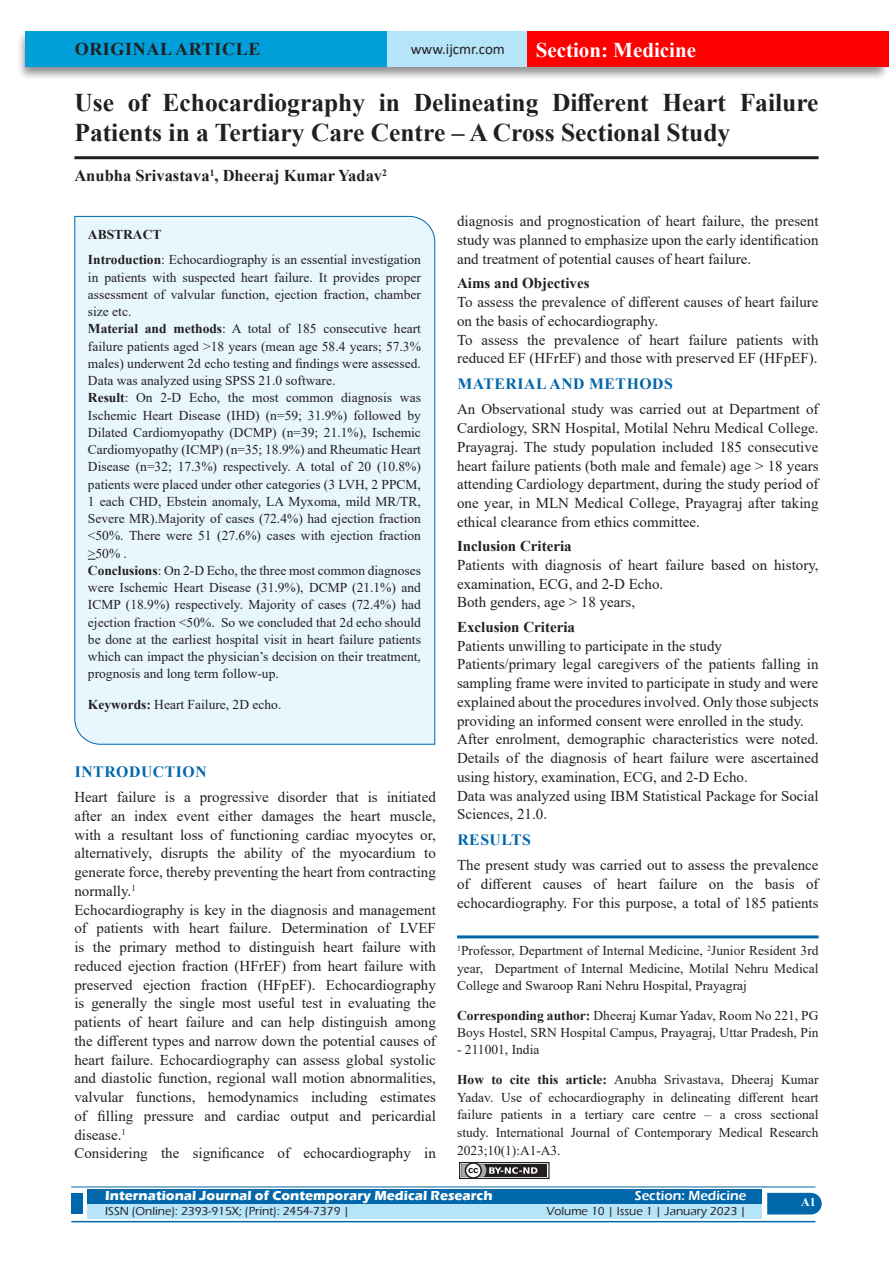
<style>
.page{position:relative;width:893px;height:1263px;background:#fff}
.page>*{position:absolute;margin:0;border:0;box-sizing:border-box;transform-origin:0 0}
.A_Title_New{font:700 25.5px/30px "Times New Roman";color:#231f20}
.t1{font:700 21px "Times New Roman";color:#fff}
.AT_new{font:700 18px "Times New Roman";letter-spacing:.035em;color:#231f20}
.AU-New{font:700 16.5px "Times New Roman";color:#231f20}
.t2{font:700 15.75px "Times New Roman";letter-spacing:.035em;color:#0067aa}
.TX_New{font:15px/18.8px "Times New Roman";color:#231f20;text-align:justify}
.t3{font:700 15px "Times New Roman";color:#231f20}
.t4{font:15px "Calibri";color:#231f20}
.ABS_TEXT_New{font:13.5px/17.2px "Times New Roman";color:#231f20;text-align:justify}
.HTC_new{font:13.5px/17.7px "Times New Roman";letter-spacing:-.005em;color:#231f20;text-align:justify}
.Affi_New{font:13.5px/17.2px "Times New Roman";color:#231f20;text-align:justify}
.Corresponding{font:13.5px/17.2px "Times New Roman";color:#231f20}
.t5{font:700 13.5px "Eras ITC";color:#fff}
.Keyword_New{font:13.5px "Times New Roman";color:#231f20}
.t6{font:600 13.5px "Eras ITC";color:#fff}
.ABS_new{font:700 13.5px "Times New Roman";color:#231f20}
.t7{font:500 12px "Eras ITC";color:#231f20}
.t8{font:700 12px "Times New Roman";color:#fff}
.s1{font-weight:700}
</style>
<div class="page">
<div style="left:16px;top:29px;width:875px;height:52px;background:#231f20;opacity:.5"></div>
<div style="left:25px;top:31px;width:858px;height:35px;background:#b6e4f9"></div>
<div style="left:25px;top:31px;width:362px;height:35px;background:#009fda"></div>
<div style="left:527px;top:31px;width:361px;height:35px;background:#f00"></div>
<div style="left:459px;top:1162px;width:91px;height:17px;border:1px solid #231f20"></div>
<div style="left:461px;top:1164px;width:86px;height:13px;background:#231f20"></div>
<svg style="left:461px;top:1162px;width:76px;height:17px"></svg>
<div style="left:87px;top:1189px;width:674px;height:15px;background:#0067aa"></div>
<div style="left:87px;top:1204px;width:674px;height:15px;background:#b6e4f9"></div>
<svg style="left:767px;top:1193px;width:55px;height:21px"></svg>
<hr style="left:71px;top:1186px;width:744px;height:1px;background:#0067aa">
<hr style="left:71px;top:1221px;width:744px;height:1px;background:#0067aa">
<div style="left:71px;top:1193px;width:12px;height:21px;background:#0067aa"></div>
<hr style="left:74px;top:156px;width:745px;height:3px;background:#231f20">
<div style="left:74px;top:216px;width:361px;height:529px;background:#e8f6fd"></div>
<hr style="left:457px;top:935px;width:362px;height:3px;background:#0067aa">
<p class="AT_new" style="left:75px;top:36px;width:187px">ORIGINAL ARTICLE</p>
<p class="t4" style="left:411px;top:39px;width:96px">www.ijcmr.com</p>
<h2 class="t1" style="left:536px;top:35px;width:162px">Section: Medicine</h2>
<p class="A_Title_New" style="left:74px;top:87px;width:746px">Use of Echocardiography in Delineating Different Heart Failure<br>Patients in a Tertiary Care Centre – A Cross Sectional Study</p>
<p class="AU-New" style="left:74px;top:164px;width:314px">Anubha Srivastava<sup>1</sup>, Dheeraj Kumar Yadav<sup>2</sup></p>
<p class="ABS_new" style="left:88px;top:224px;width:75px">ABSTRACT</p>
<p class="ABS_TEXT_New" style="left:88px;top:251px;width:335px"><span class="s1">Introduction</span>: Echocardiography is an essential investigation in patients with suspected heart failure. It provides proper assessment of valvular function, ejection fraction, chamber size etc.</p>
<p class="ABS_TEXT_New" style="left:88px;top:320px;width:335px"><span class="s1">Material and methods</span>: A total of 185 consecutive heart failure patients aged &gt;18 years (mean age 58.4 years; 57.3% males) underwent 2d echo testing and findings were assessed.<br>Data was analyzed using SPSS 21.0 software.</p>
<p class="ABS_TEXT_New" style="left:88px;top:389px;width:335px"><span class="s1">Result</span>: On 2-D Echo, the most common diagnosis was Ischemic Heart Disease (IHD) (n=59; 31.9%) followed by Dilated Cardiomyopathy (DCMP) (n=39; 21.1%), Ischemic Cardiomyopathy (ICMP) (n=35; 18.9%) and Rheumatic Heart Disease (n=32; 17.3%) respectively. A total of 20 (10.8%) patients were placed under other categories (3 LVH, 2 PPCM, 1 each CHD, Ebstein anomaly, LA Myxoma, mild MR/TR, Severe MR).Majority of cases (72.4%) had ejection fraction &lt;50%. There were 51 (27.6%) cases with ejection fraction &gt;50% .</p>
<p class="ABS_TEXT_New" style="left:88px;top:561px;width:335px"><span class="s1">Conclusions</span>: On 2-D Echo, the three most common diagnoses were Ischemic Heart Disease (31.9%), DCMP (21.1%) and ICMP (18.9%) respectively. Majority of cases (72.4%) had ejection fraction &lt;50%. So we concluded that 2d echo should be done at the earliest hospital visit in heart failure patients which can impact the physician’s decision on their treatment, prognosis and long term follow-up.</p>
<p class="Keyword_New" style="left:88px;top:695px;width:195px"><span class="s1">Keywords:</span> Heart Failure, 2D echo.</p>
<h1 class="t2" style="left:75px;top:760px;width:134px">INTRODUCTION</h1>
<p class="TX_New" style="left:74px;top:787px;width:363px">Heart failure is a progressive disorder that is initiated after an index event either damages the heart muscle, with a resultant loss of functioning cardiac myocytes or, alternatively, disrupts the ability of the myocardium to generate force, thereby preventing the heart from contracting normally.<sup>1</sup></p>
<p class="TX_New" style="left:74px;top:900px;width:363px">Echocardiography is key in the diagnosis and management of patients with heart failure. Determination of LVEF is the primary method to distinguish heart failure with reduced ejection fraction (HFrEF) from heart failure with preserved ejection fraction (HFpEF). Echocardiography is generally the single most useful test in evaluating the patients of heart failure and can help distinguish among the different types and narrow down the potential causes of heart failure. Echocardiography can assess global systolic and diastolic function, regional wall motion abnormalities, valvular functions, hemodynamics including estimates of filling pressure and cardiac output and pericardial disease.<sup>1</sup></p>
<p class="TX_New" style="left:74px;top:1143px;width:363px">Considering the significance of echocardiography in</p>
<p class="TX_New" style="left:457px;top:212px;width:363px">diagnosis and prognostication of heart failure, the present study was planned to emphasize upon the early identification and treatment of potential causes of heart failure.</p>
<h2 class="t3" style="left:457px;top:272px;width:134px">Aims and Objectives</h2>
<p class="TX_New" style="left:457px;top:292px;width:363px">To assess the prevalence of different causes of heart failure on the basis of echocardiography.</p>
<p class="TX_New" style="left:457px;top:330px;width:363px">To assess the prevalence of heart failure patients with reduced EF (HFrEF) and those with preserved EF (HFpEF).</p>
<h1 class="t2" style="left:457px;top:373px;width:217px">MATERIAL AND METHODS</h1>
<p class="TX_New" style="left:457px;top:399px;width:363px">An Observational study was carried out at Department of Cardiology, SRN Hospital, Motilal Nehru Medical College.<br>Prayagraj. The study population included 185 consecutive heart failure patients (both male and female) age &gt; 18 years attending Cardiology department, during the study period of one year, in MLN Medical College, Prayagraj after taking ethical clearance from ethics committee.</p>
<h2 class="t3" style="left:457px;top:535px;width:116px">Inclusion Criteria</h2>
<p class="TX_New" style="left:457px;top:555px;width:363px">Patients with diagnosis of heart failure based on history, examination, ECG, and 2-D Echo.</p>
<p class="TX_New" style="left:457px;top:593px;width:180px">Both genders, age &gt; 18 years,</p>
<h2 class="t3" style="left:457px;top:616px;width:119px">Exclusion Criteria</h2>
<p class="TX_New" style="left:457px;top:636px;width:267px">Patients unwilling to participate in the study</p>
<p class="TX_New" style="left:457px;top:654px;width:363px">Patients/primary legal caregivers of the patients falling in sampling frame were invited to participate in study and were explained about the procedures involved. Only those subjects providing an informed consent were enrolled in the study.</p>
<p class="TX_New" style="left:457px;top:729px;width:363px">After enrolment, demographic characteristics were noted.<br>Details of the diagnosis of heart failure were ascertained using history, examination, ECG, and 2-D Echo.</p>
<p class="TX_New" style="left:457px;top:786px;width:363px">Data was analyzed using IBM Statistical Package for Social<br>Sciences, 21.0.</p>
<h1 class="t2" style="left:457px;top:829px;width:75px">RESULTS</h1>
<p class="TX_New" style="left:457px;top:855px;width:363px">The present study was carried out to assess the prevalence of different causes of heart failure on the basis of echocardiography. For this purpose, a total of 185 patients</p>
<p class="Affi_New" style="left:457px;top:942px;width:363px"><sup>1</sup>Professor, Department of Internal Medicine, <sup>2</sup>Junior Resident 3rd year, Department of Internal Medicine, Motilal Nehru Medical College and Swaroop Rani Nehru Hospital, Prayagraj</p>
<p class="Corresponding" style="left:457px;top:1006px;width:363px"><span class="s1">Corresponding author:</span> Dheeraj Kumar Yadav, Room No 221, PG<br>Boys Hostel, SRN Hospital Campus, Prayagraj, Uttar Pradesh, Pin</p>
<p class="Corresponding" style="left:457px;top:1041px;width:84px">- 211001, India</p>
<p class="HTC_new" style="left:457px;top:1071px;width:363px"><span class="s1">How to cite this article:</span> Anubha Srivastava, Dheeraj Kumar Yadav. Use of echocardiography in delineating different heart failure patients in a tertiary care centre – a cross sectional study. International Journal of Contemporary Medical Research 2023;10(1):A1-A3.</p>
<p class="t5" style="left:105px;top:1188px;width:389px">International Journal of Contemporary Medical Research</p>
<p class="t6" style="left:635px;top:1188px;width:113px">Section: Medicine</p>
<p class="t7" style="left:105px;top:1204px;width:246px">ISSN (Online): 2393-915X; (Print): 2454-7379 |</p>
<p class="t7" style="left:546px;top:1204px;width:201px">Volume 10 | Issue 1 | January 2023 |</p>
<p class="t8" style="left:801px;top:1194px;width:16px">A1</p>
</div>
